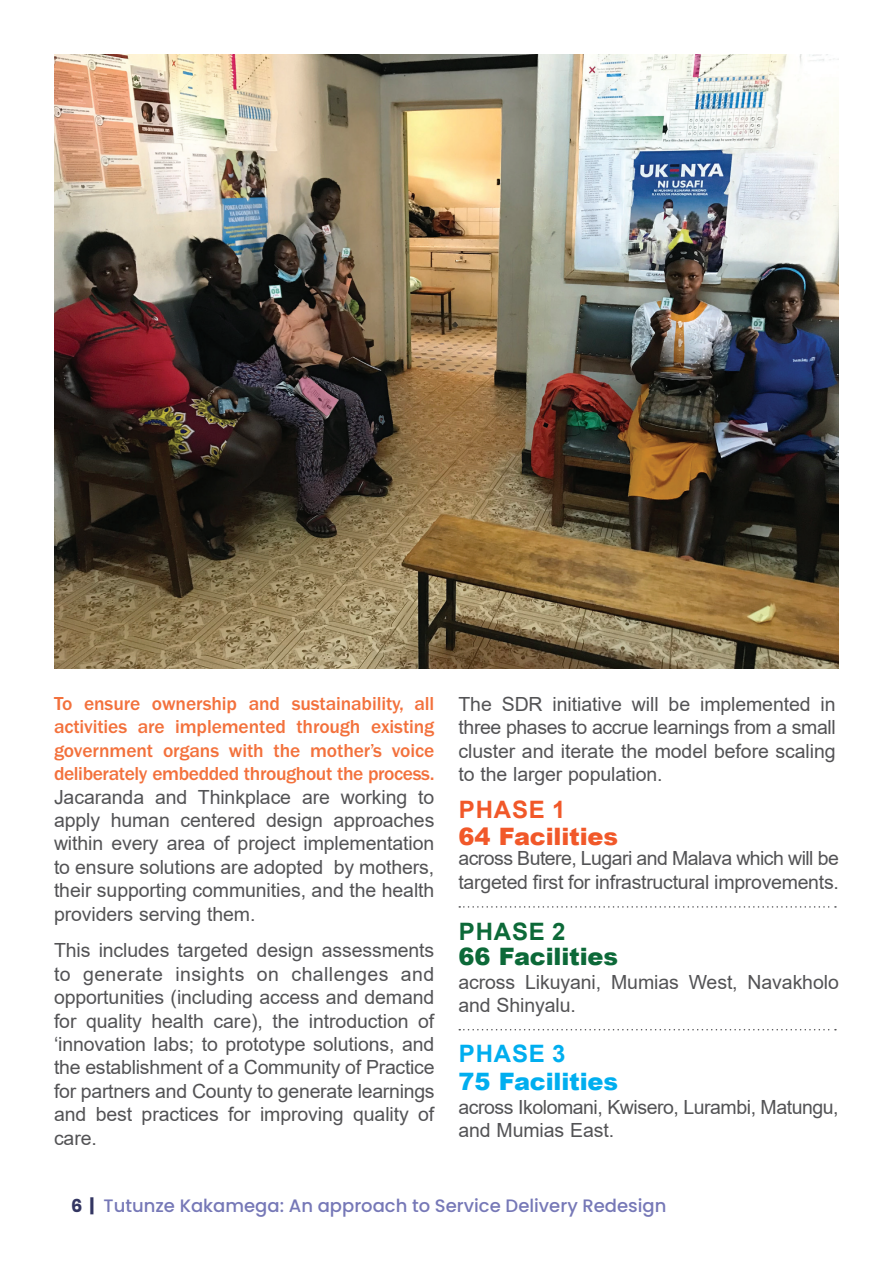
<style>
.page{position:relative;width:893px;height:1263px;background:#fff}
.page>*{position:absolute;margin:0;border:0;box-sizing:border-box;transform-origin:0 0}
.t1{font:900 24px "Arial";letter-spacing:-.005em;color:#f15829}
.t2{font:900 24px "Arial";letter-spacing:-.005em;color:#0c6938}
.t3{font:900 24px "Arial";letter-spacing:-.005em;color:#00aeef}
.t4{font:700 24px "Arial";letter-spacing:.035em;color:#f15829}
.t5{font:700 24px "Arial";letter-spacing:.035em;color:#0c6938}
.t6{font:700 24px "Arial";letter-spacing:.035em;color:#00aeef}
.t7{font:19.5px/23.4px "Arial";letter-spacing:-.005em;color:#535355;text-align:justify}
.t8{font:500 19.5px/23.4px "ITC Franklin Gothic Std";letter-spacing:-.02em;color:#f3713c;text-align:justify}
.t9{font:19.5px/23.4px "Arial";letter-spacing:-.025em;color:#535355}
.t10{font:500 18px "Poppins";color:#7678b7}
.s1{font-weight:700;color:#333662}
</style>
<div class="page">
<img style="left:54px;top:54px;width:785px;height:614px">
<svg style="left:459px;top:906px;width:377px;height:2px"></svg>
<svg style="left:459px;top:1029px;width:377px;height:1px"></svg>
<p class="t8" style="left:54px;top:692px;width:382px">To ensure ownership and sustainability, all activities are implemented through existing government organs with the mother’s voice deliberately embedded throughout the process.</p>
<p class="t7" style="left:54px;top:785px;width:382px">Jacaranda and Thinkplace are working to apply human centered design approaches within every area of project implementation to ensure solutions are adopted by mothers, their supporting communities, and the health providers serving them.</p>
<p class="t7" style="left:54px;top:939px;width:382px">This includes targeted design assessments to generate insights on challenges and opportunities (including access and demand for quality health care), the introduction of ‘innovation labs; to prototype solutions, and the establishment of a Community of Practice for partners and County to generate learnings and best practices for improving quality of care.</p>
<p class="t7" style="left:458px;top:692px;width:379px">The SDR initiative will be implemented in three phases to accrue learnings from a small cluster and iterate the model before scaling to the larger population.</p>
<p class="t4" style="left:459px;top:793px;width:108px">PHASE 1</p>
<p class="t1" style="left:458px;top:819px;width:161px">64 Facilities</p>
<p class="t7" style="left:458px;top:847px;width:382px">across Butere, Lugari and Malava which will be targeted first for infrastructural improvements.</p>
<p class="t5" style="left:459px;top:914px;width:108px">PHASE 2</p>
<p class="t2" style="left:458px;top:939px;width:161px">66 Facilities</p>
<p class="t7" style="left:458px;top:970px;width:382px">across Likuyani, Mumias West, Navakholo and Shinyalu.</p>
<p class="t6" style="left:459px;top:1037px;width:108px">PHASE 3</p>
<p class="t3" style="left:458px;top:1064px;width:161px">75 Facilities</p>
<p class="t9" style="left:458px;top:1095px;width:382px">across Ikolomani, Kwisero, Lurambi, Matungu, and Mumias East.</p>
<p class="t10" style="left:71px;top:1195px;width:597px"><span class="s1">6 |</span> Tutunze Kakamega: An approach to Service Delivery Redesign</p>
</div>
